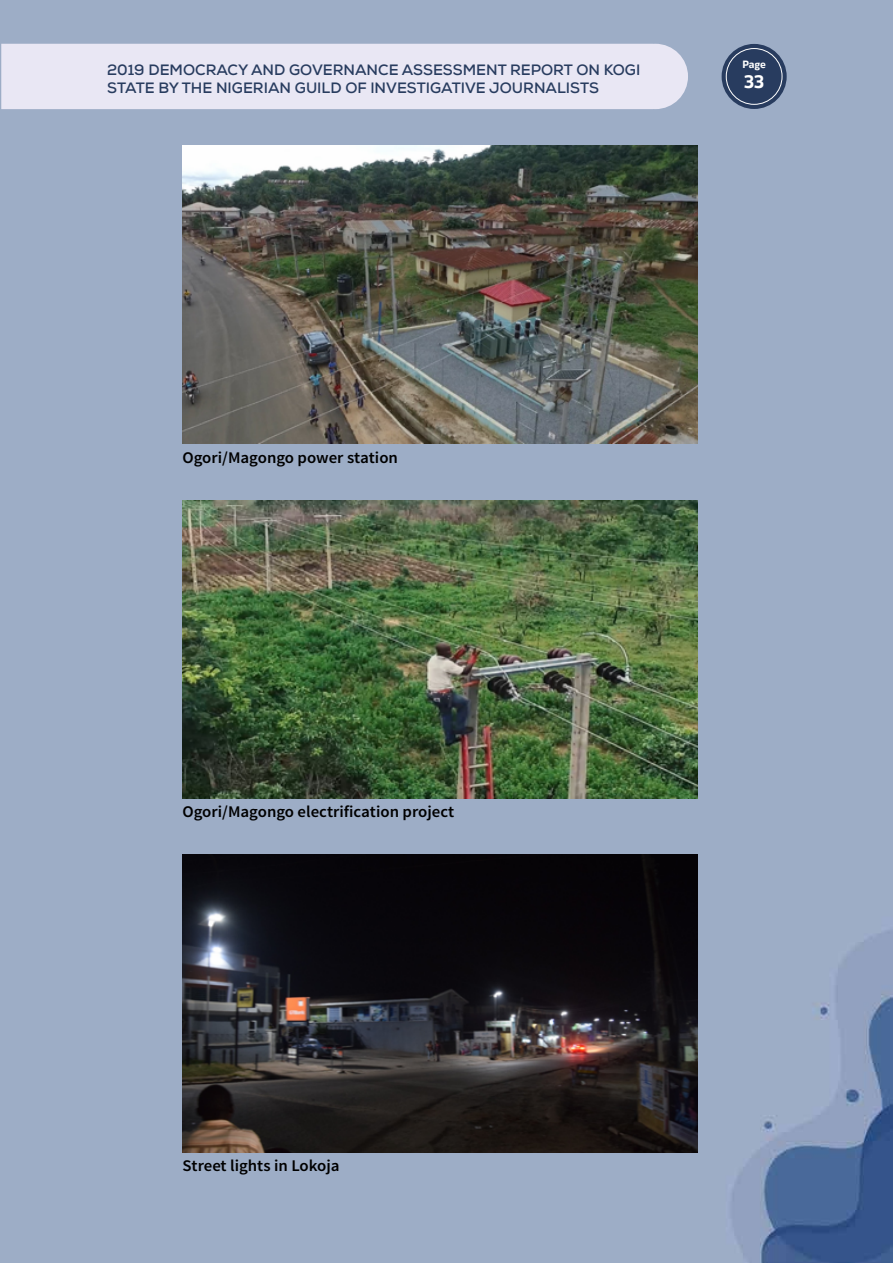
<style>
.page{position:relative;width:893px;height:1263px;background:#9dadc6}
.page>*{position:absolute;margin:0;border:0;box-sizing:border-box;transform-origin:0 0}
.t1{font:700 18px "Rleud";color:#fff}
.t2{font:600 16.35px "Source Sans Pro";color:#000}
.t3{font:700 15px/18px "Nexa";color:#283c5f}
.t4{font:700 10.5px "Rleud";color:#fff}
</style>
<div class="page">
<div style="left:722px;top:44px;width:65px;height:65px;background:#283c5f;border-radius:50%"></div>
<div style="left:726px;top:48px;width:56px;height:57px;border:1px solid #fff;border-radius:50%"></div>
<div style="left:0;top:44px;width:688px;height:65px;background:#e9e7f4"></div>
<img style="left:183px;top:146px;width:515px;height:298px">
<img style="left:183px;top:500px;width:515px;height:298px">
<img style="left:183px;top:854px;width:515px;height:298px">
<p class="t3" style="left:107px;top:60px;width:535px">2019 DEMOCRACY AND GOVERNANCE ASSESSMENT REPORT ON KOGI<br>STATE BY THE NIGERIAN GUILD OF INVESTIGATIVE JOURNALISTS</p>
<p class="t4" style="left:742px;top:57px;width:25px">Page</p>
<p class="t1" style="left:744px;top:69px;width:22px">33</p>
<p class="t2" style="left:183px;top:447px;width:217px">Ogori/Magongo power station</p>
<p class="t2" style="left:183px;top:801px;width:273px">Ogori/Magongo electrification project</p>
<p class="t2" style="left:183px;top:1155px;width:159px">Street lights in Lokoja</p>
</div>
